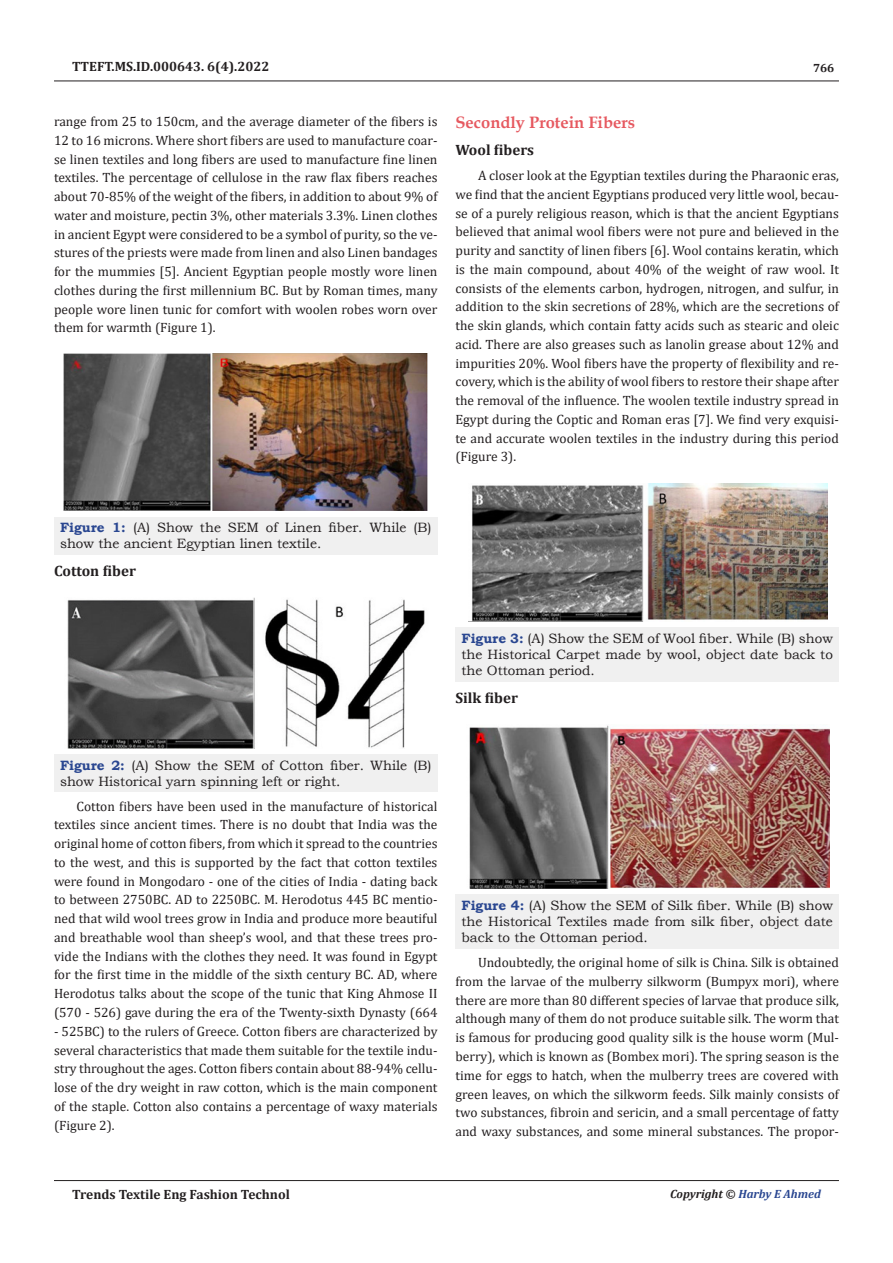
<style>
.page{position:relative;width:893px;height:1263px;background:#fff}
.page>*{position:absolute;margin:0;border:0;box-sizing:border-box;transform-origin:0 0}
.t1{font:700 16.5px "Book Antiqua";color:#e65960}
.t2{font:700 15px "Cambria";color:#231f20}
.t3{font:13.5px/18.8px "Cambria";color:#231f20;text-align:justify}
.t4{font:13.5px/16.2px "Bookman Old Style";color:#231f20}
.t5{font:700 13.5px "Cambria";color:#231f20}
.t6{font:italic 700 12px "Cambria";color:#2a4791}
.t7{font:700 12px "Cambria";color:#231f20}
.s1{font-weight:700;color:#2a4791}
.s2{color:#231f20}
</style>
<div class="page">
<hr style="left:54px;top:81px;width:785px;height:1px;background:#231f20">
<hr style="left:54px;top:1180px;width:785px;height:1px;background:#231f20">
<div style="left:54px;top:517px;width:383px;height:37px;background:#f0f0f0"></div>
<img style="left:64px;top:354px;width:364px;height:157px">
<div style="left:54px;top:754px;width:383px;height:38px;background:#f0f0f0"></div>
<img style="left:67px;top:598px;width:358px;height:150px">
<div style="left:455px;top:627px;width:384px;height:54px;background:#f0f0f0"></div>
<img style="left:472px;top:483px;width:355px;height:138px">
<div style="left:455px;top:894px;width:384px;height:54px;background:#f0f0f0"></div>
<img style="left:469px;top:725px;width:360px;height:163px">
<p class="t5" style="left:72px;top:56px;width:199px">TTEFT.MS.ID.000643. 6(4).2022</p>
<p class="t7" style="left:813px;top:60px;width:23px">766</p>
<p class="t3" style="left:54px;top:112px;width:385px">range from 25 to 150cm, and the average diameter of the fibers is 12 to 16 microns. Where short fibers are used to manufacture coar&shy;se linen textiles and long fibers are used to manufacture fine linen textiles. The percentage of cellulose in the raw flax fibers reaches about 70-85% of the weight of the fibers, in addition to about 9% of water and moisture, pectin 3%, other materials 3.3%. Linen clothes in ancient Egypt were considered to be a symbol of purity, so the ve&shy;stures of the priests were made from linen and also Linen bandages for the mummies [5]. Ancient Egyptian people mostly wore linen clothes during the first millennium BC. But by Roman times, many people wore linen tunic for comfort with woolen robes worn over them for warmth (Figure 1).</p>
<p class="t1" style="left:455px;top:111px;width:181px">Secondly Protein Fibers</p>
<p class="t2" style="left:455px;top:140px;width:80px">Wool fibers</p>
<p class="t3" style="left:455px;top:166px;width:385px;text-indent:22px">A closer look at the Egyptian textiles during the Pharaonic eras, we find that the ancient Egyptians produced very little wool, becau&shy;se of a purely religious reason, which is that the ancient Egyptians believed that animal wool fibers were not pure and believed in the purity and sanctity of linen fibers [6]. Wool contains keratin, which is the main compound, about 40% of the weight of raw wool. It consists of the elements carbon, hydrogen, nitrogen, and sulfur, in addition to the skin secretions of 28%, which are the secretions of the skin glands, which contain fatty acids such as stearic and oleic acid. There are also greases such as lanolin grease about 12% and impurities 20%. Wool fibers have the property of flexibility and re&shy;covery, which is the ability of wool fibers to restore their shape after the removal of the influence. The woolen textile industry spread in Egypt during the Coptic and Roman eras [7]. We find very exquisi&shy;te and accurate woolen textiles in the industry during this period (Figure 3).</p>
<p class="t4" style="left:60px;top:520px;width:373px"><span class="s1">Figure 1:</span> (A) Show the SEM of Linen fiber. While (B) show the ancient Egyptian linen textile.</p>
<p class="t2" style="left:54px;top:560px;width:84px">Cotton fiber</p>
<p class="t4" style="left:461px;top:630px;width:373px;text-align:justify"><span class="s1">Figure 3:</span> (A) Show the SEM of Wool fiber. While (B) show the Historical Carpet made by wool, object date back to the Ottoman period.</p>
<p class="t2" style="left:455px;top:687px;width:64px">Silk fiber</p>
<p class="t4" style="left:60px;top:757px;width:373px"><span class="s1">Figure 2:</span> (A) Show the SEM of Cotton fiber. While (B) show Historical yarn spinning left or right.</p>
<p class="t3" style="left:54px;top:797px;width:385px;text-indent:22px">Cotton fibers have been used in the manufacture of historical textiles since ancient times. There is no doubt that India was the original home of cotton fibers, from which it spread to the countries to the west, and this is supported by the fact that cotton textiles were found in Mongodaro - one of the cities of India - dating back to between 2750BC. AD to 2250BC. M. Herodotus 445 BC mentio&shy;ned that wild wool trees grow in India and produce more beautiful and breathable wool than sheep’s wool, and that these trees pro&shy;vide the Indians with the clothes they need. It was found in Egypt for the first time in the middle of the sixth century BC. AD, where Herodotus talks about the scope of the tunic that King Ahmose II (570 - 526) gave during the era of the Twenty-sixth Dynasty (664</p>
<p class="t3" style="left:54px;top:1022px;width:385px">- 525BC) to the rulers of Greece. Cotton fibers are characterized by several characteristics that made them suitable for the textile indu&shy;stry throughout the ages. Cotton fibers contain about 88-94% cellu&shy;lose of the dry weight in raw cotton, which is the main component of the staple. Cotton also contains a percentage of waxy materials (Figure 2).</p>
<p class="t4" style="left:461px;top:897px;width:373px;text-align:justify"><span class="s1">Figure 4:</span> (A) Show the SEM of Silk fiber. While (B) show the Historical Textiles made from silk fiber, object date back to the Ottoman period.</p>
<p class="t3" style="left:455px;top:953px;width:385px;text-indent:22px">Undoubtedly, the original home of silk is China. Silk is obtained from the larvae of the mulberry silkworm (Bumpyx mori), where there are more than 80 different species of larvae that produce silk, although many of them do not produce suitable silk. The worm that is famous for producing good quality silk is the house worm (Mul&shy;berry), which is known as (Bombex mori). The spring season is the time for eggs to hatch, when the mulberry trees are covered with green leaves, on which the silkworm feeds. Silk mainly consists of two substances, fibroin and sericin, and a small percentage of fatty and waxy substances, and some mineral substances. The propor-</p>
<p class="t5" style="left:72px;top:1185px;width:219px">Trends Textile Eng Fashion Technol</p>
<p class="t6" style="left:670px;top:1185px;width:152px"><span class="s2">Copyright ©</span> Harby E Ahmed</p>
</div>
